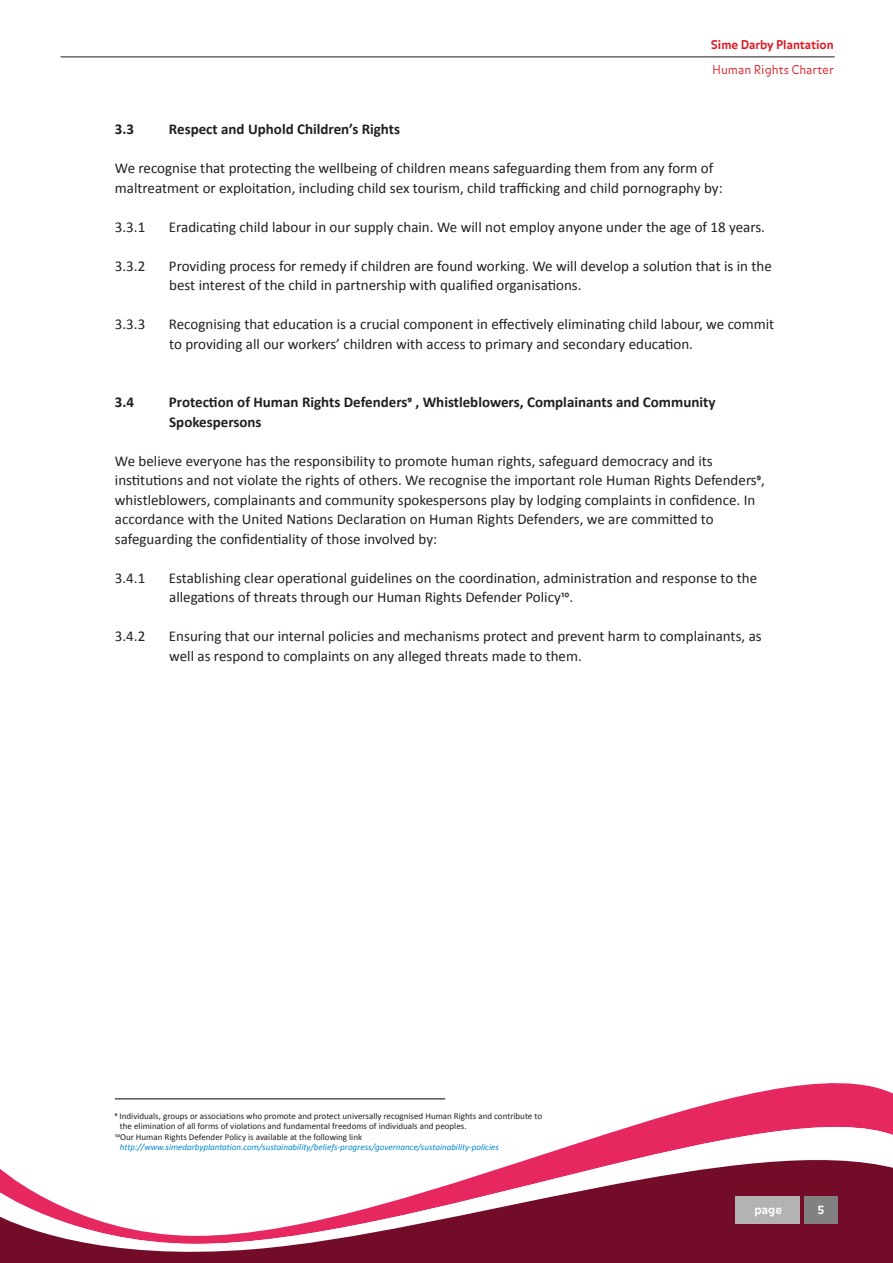
<style>
.page{position:relative;width:893px;height:1263px;background:#fff}
.page>*{position:absolute;margin:0;border:0;box-sizing:border-box;transform-origin:0 0}
.t1{font:15px/19.5px "Calibri";color:#231f20}
.t2{font:700 15px/19.5px "Calibri";color:#231f20}
.t3{font:700 12px "Balance";color:#dc1820}
.t4{font:300 12px "Balance";color:#dc1820}
.t5{font:700 12px "Balance";color:#fff}
.t6{font:9px "Calibri";color:#231f20}
.t7{font:italic 9px "Calibri";color:#0086cc}
</style>
<div class="page">
<svg style="left:114px;top:1088px;width:779px;height:42px"></svg>
<svg style="left:0;top:1130px;width:893px;height:133px"></svg>
<div style="left:735px;top:1196px;width:65px;height:27px;background:#b3b3b3"></div>
<div style="left:805px;top:1196px;width:33px;height:27px;background:#808180"></div>
<hr style="left:115px;top:1098px;width:330px;height:1px;background:#211d1e">
<hr style="left:61px;top:57px;width:774px;height:1px;background:#211d1e">
<p class="t3" style="left:711px;top:37px;width:124px">Sime Darby Plantation</p>
<p class="t4" style="left:712px;top:63px;width:123px">Human Rights Charter</p>
<p class="t2" style="left:115px;top:119px;width:21px">3.3</p>
<p class="t2" style="left:169px;top:119px;width:233px">Respect and Uphold Children’s Rights</p>
<p class="t1" style="left:115px;top:159px;width:609px">We recognise that protecting the wellbeing of children means safeguarding them from any form of maltreatment or exploitation, including child sex tourism, child trafficking and child pornography by:</p>
<p class="t1" style="left:115px;top:217px;width:32px">3.3.1</p>
<p class="t1" style="left:169px;top:217px;width:598px">Eradicating child labour in our supply chain. We will not employ anyone under the age of 18 years.</p>
<p class="t1" style="left:115px;top:256px;width:32px">3.3.2</p>
<p class="t1" style="left:169px;top:256px;width:604px">Providing process for remedy if children are found working. We will develop a solution that is in the best interest of the child in partnership with qualified organisations.</p>
<p class="t1" style="left:115px;top:315px;width:32px">3.3.3</p>
<p class="t1" style="left:169px;top:315px;width:607px">Recognising that education is a crucial component in effectively eliminating child labour, we commit to providing all our workers’ children with access to primary and secondary education.</p>
<p class="t2" style="left:115px;top:392px;width:21px">3.4</p>
<p class="t2" style="left:169px;top:392px;width:548px">Protection of Human Rights Defenders9 , Whistleblowers, Complainants and Community<br>Spokespersons</p>
<p class="t1" style="left:115px;top:451px;width:651px">We believe everyone has the responsibility to promote human rights, safeguard democracy and its institutions and not violate the rights of others. We recognise the important role Human Rights Defenders9, whistleblowers, complainants and community spokespersons play by lodging complaints in confidence. In accordance with the United Nations Declaration on Human Rights Defenders, we are committed to safeguarding the confidentiality of those involved by:</p>
<p class="t1" style="left:115px;top:568px;width:32px">3.4.1</p>
<p class="t1" style="left:169px;top:568px;width:590px">Establishing clear operational guidelines on the coordination, administration and response to the allegations of threats through our Human Rights Defender Policy10.</p>
<p class="t1" style="left:115px;top:627px;width:32px">3.4.2</p>
<p class="t1" style="left:169px;top:627px;width:594px">Ensuring that our internal policies and mechanisms protect and prevent harm to complainants, as well as respond to complaints on any alleged threats made to them.</p>
<p class="t6" style="left:115px;top:1110px;width:429px">9 Individuals, groups or associations who promote and protect universally recognised Human Rights and contribute to</p>
<p class="t6" style="left:120px;top:1120px;width:348px">the elimination of all forms of violations and fundamental freedoms of individuals and peoples.</p>
<p class="t6" style="left:115px;top:1131px;width:249px">10Our Human Rights Defender Policy is available at the following link</p>
<p class="t7" style="left:120px;top:1141px;width:380px">http://www.simedarbyplantation.com/sustainability/beliefs-progress/governance/sustainability-policies</p>
<p class="t5" style="left:755px;top:1202px;width:29px">page</p>
<p class="t5" style="left:817px;top:1202px;width:8px">5</p>
</div>
